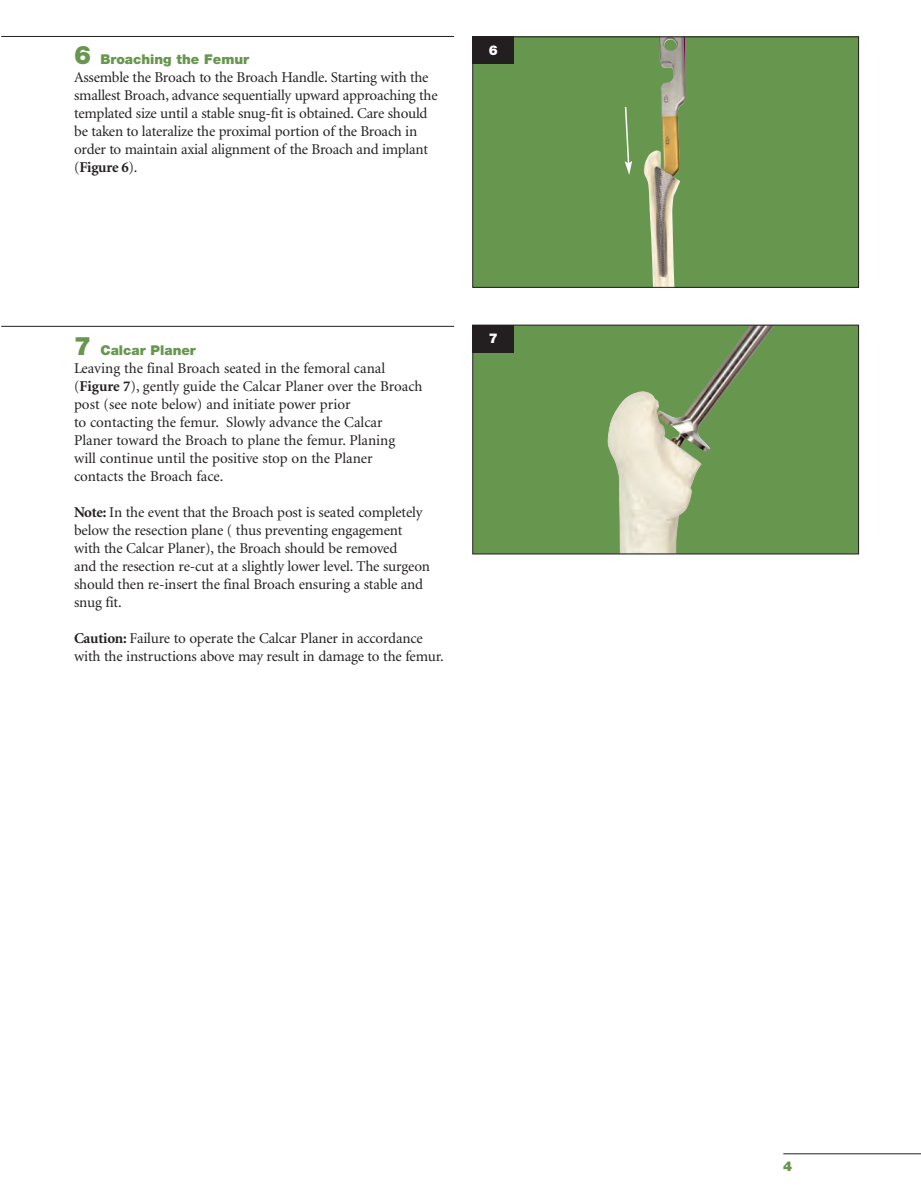
<style>
.page{position:relative;width:921px;height:1191px;background:#fff}
.page>*{position:absolute;margin:0;border:0;box-sizing:border-box;transform-origin:0 0}
.t1{font:15px/18px "Minion";letter-spacing:-.01em;color:#231f20}
.t2{font:900 13.5px "Helvetica Neue";color:#67964f}
.t3{font:900 13.5px "Helvetica Neue";color:#fff}
.s1{font-size:25.5px}
.s2{font-weight:700}
</style>
<div class="page">
<hr style="left:783px;top:1153px;width:137px;height:1px;background:#231f20">
<hr style="left:1px;top:36px;width:453px;height:1px;background:#231f20">
<hr style="left:1px;top:326px;width:453px;height:1px;background:#231f20">
<div style="left:472px;top:325px;width:386px;height:229px;background:#67964f"></div>
<img style="left:607px;top:327px;width:166px;height:225px">
<div style="left:472px;top:325px;width:386px;height:229px;border:1px solid #231f20"></div>
<div style="left:472px;top:325px;width:42px;height:28px;background:#231f20"></div>
<div style="left:675px;top:36px;width:183px;height:251px;background:#67964f"></div>
<div style="left:473px;top:36px;width:206px;height:252px;background:#67964f"></div>
<svg style="left:624px;top:107px;width:8px;height:68px"></svg>
<img style="left:643px;top:38px;width:42px;height:248px">
<div style="left:472px;top:36px;width:386px;height:252px;border:1px solid #231f20"></div>
<div style="left:472px;top:36px;width:42px;height:28px;background:#231f20"></div>
<p class="t2" style="left:74px;top:55px;width:176px"><span class="s1">6</span> Broaching the Femur</p>
<p class="t1" style="left:74px;top:70px;width:365px">Assemble the Broach to the Broach Handle. Starting with the smallest Broach, advance sequentially upward approaching the templated size until a stable snug-fit is obtained. Care should be taken to lateralize the proximal portion of the Broach in order to maintain axial alignment of the Broach and implant (<span class="s2">Figure 6</span>).</p>
<p class="t3" style="left:488px;top:45px;width:11px">6</p>
<p class="t2" style="left:74px;top:345px;width:123px"><span class="s1">7</span> Calcar Planer</p>
<p class="t1" style="left:74px;top:360px;width:350px">Leaving the final Broach seated in the femoral canal (<span class="s2">Figure 7</span>), gently guide the Calcar Planer over the Broach post (see note below) and initiate power prior<br>to contacting the femur. Slowly advance the Calcar Planer toward the Broach to plane the femur. Planing<br>will continue until the positive stop on the Planer contacts the Broach face.</p>
<p class="t1" style="left:74px;top:504px;width:357px"><span class="s2">Note:</span> In the event that the Broach post is seated completely below the resection plane ( thus preventing engagement with the Calcar Planer), the Broach should be removed<br>and the resection re-cut at a slightly lower level. The surgeon should then re-insert the final Broach ensuring a stable and snug fit.</p>
<p class="t1" style="left:74px;top:630px;width:371px"><span class="s2">Caution:</span> Failure to operate the Calcar Planer in accordance with the instructions above may result in damage to the femur.</p>
<p class="t3" style="left:488px;top:333px;width:11px">7</p>
<p class="t2" style="left:783px;top:1161px;width:11px">4</p>
</div>
